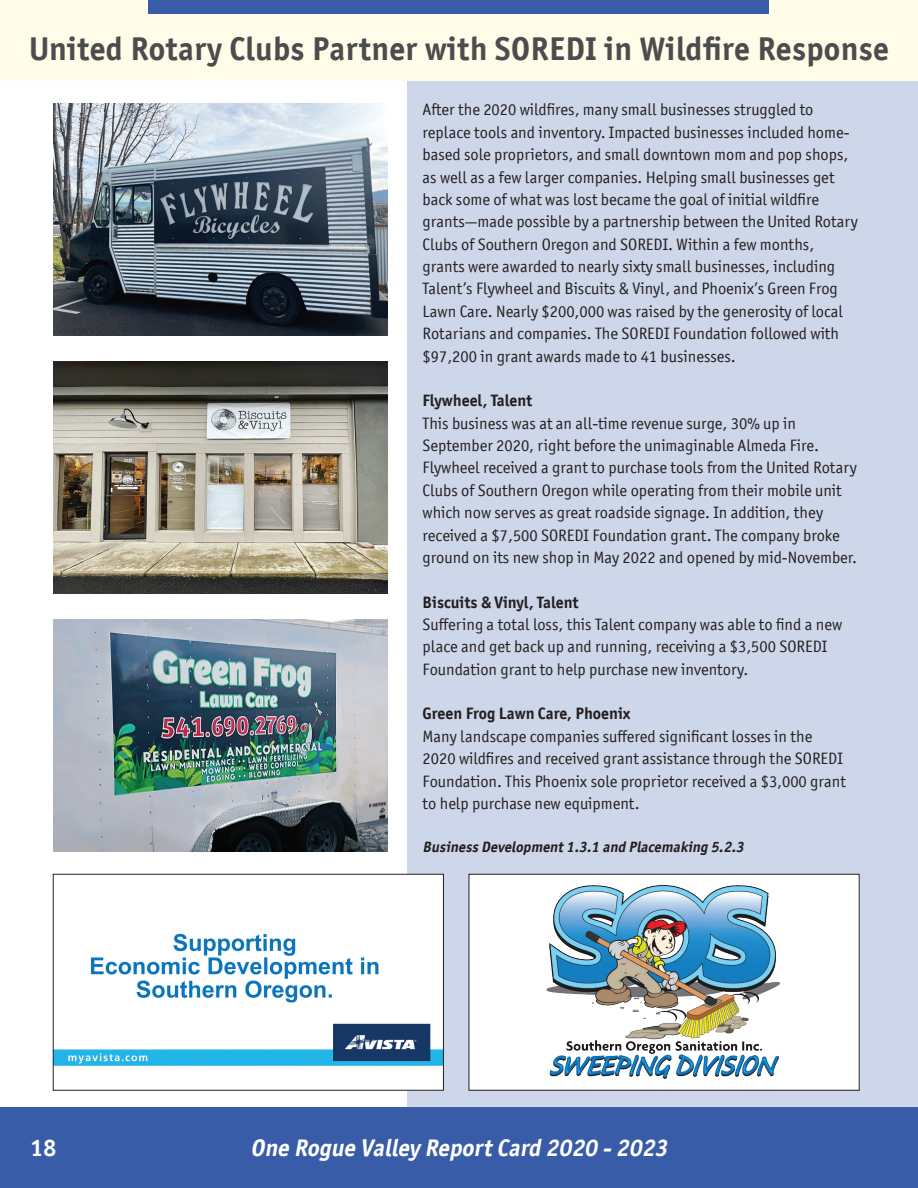
<style>
.page{position:relative;width:918px;height:1188px;background:#fff}
.page>*{position:absolute;margin:0;border:0;box-sizing:border-box;transform-origin:0 0}
.t1{font:700 33px "Officina Sans ITC Pro";letter-spacing:.01em;color:#4b4c4d}
.t2{font:italic 700 24px "Officina Sans ITC Pro";color:#fff}
.t3{font:700 24px "Officina Sans ITC Pro";color:#fff}
.Body{font:16.5px/22.4px "Officina Sans ITC Pro";color:#231f20}
.Body-2{font:700 16.5px "Officina Sans ITC Pro";color:#231f20}
.Body-3{font:italic 700 15px "Officina Sans ITC Pro";color:#231f20}
</style>
<div class="page">
<div style="left:407px;top:81px;width:511px;height:1026px;background:#ced6e9"></div>
<div style="left:469px;top:874px;width:390px;height:216px;background:#fff"></div>
<img style="left:546px;top:885px;width:234px;height:194px">
<div style="left:469px;top:874px;width:390px;height:216px;border:1px solid #231f20"></div>
<img style="left:55px;top:876px;width:387px;height:212px">
<div style="left:53px;top:874px;width:391px;height:216px;border:1px solid #231f20"></div>
<div style="left:0;top:1107px;width:918px;height:81px;background:#395ca8"></div>
<div style="left:0;top:0;width:918px;height:81px;background:#fffde9"></div>
<div style="left:148px;top:0;width:622px;height:14px;background:#395ca8"></div>
<img style="left:53px;top:104px;width:335px;height:232px">
<img style="left:53px;top:361px;width:335px;height:233px">
<img style="left:53px;top:619px;width:335px;height:233px">
<p class="t1" style="left:29px;top:28px;width:862px">United Rotary Clubs Partner with SOREDI in Wildfire Response</p>
<p class="Body" style="left:423px;top:99px;width:437px">After the 2020 wildfires, many small businesses struggled to replace tools and inventory. Impacted businesses included home&shy;based sole proprietors, and small downtown mom and pop shops, as well as a few larger companies. Helping small businesses get back some of what was lost became the goal of initial wildfire grants—made possible by a partnership between the United Rotary Clubs of Southern Oregon and SOREDI. Within a few months, grants were awarded to nearly sixty small businesses, including Talent’s Flywheel and Biscuits &amp; Vinyl, and Phoenix’s Green Frog Lawn Care. Nearly $200,000 was raised by the generosity of local Rotarians and companies. The SOREDI Foundation followed with $97,200 in grant awards made to 41 businesses.</p>
<p class="Body-2" style="left:423px;top:390px;width:111px">Flywheel, Talent</p>
<p class="Body" style="left:423px;top:412px;width:436px">This business was at an all-time revenue surge, 30% up in September 2020, right before the unimaginable Almeda Fire.<br>Flywheel received a grant to purchase tools from the United Rotary Clubs of Southern Oregon while operating from their mobile unit which now serves as great roadside signage. In addition, they received a $7,500 SOREDI Foundation grant. The company broke ground on its new shop in May 2022 and opened by mid-November.</p>
<p class="Body-2" style="left:423px;top:592px;width:158px">Biscuits &amp; Vinyl, Talent</p>
<p class="Body" style="left:423px;top:613px;width:421px">Suffering a total loss, this Talent company was able to find a new place and get back up and running, receiving a $3,500 SOREDI<br>Foundation grant to help purchase new inventory.</p>
<p class="Body-2" style="left:423px;top:704px;width:209px">Green Frog Lawn Care, Phoenix</p>
<p class="Body" style="left:423px;top:725px;width:425px">Many landscape companies suffered significant losses in the 2020 wildfires and received grant assistance through the SOREDI Foundation. This Phoenix sole proprietor received a $3,000 grant to help purchase new equipment.</p>
<p class="Body-3" style="left:423px;top:837px;width:326px">Business Development1.3.1 and Placemaking 5.2.3</p>
<p class="t3" style="left:31px;top:1133px;width:27px">18</p>
<p class="t2" style="left:251px;top:1133px;width:424px">One Rogue Valley ReportCard 2020 -2023</p>
</div>
